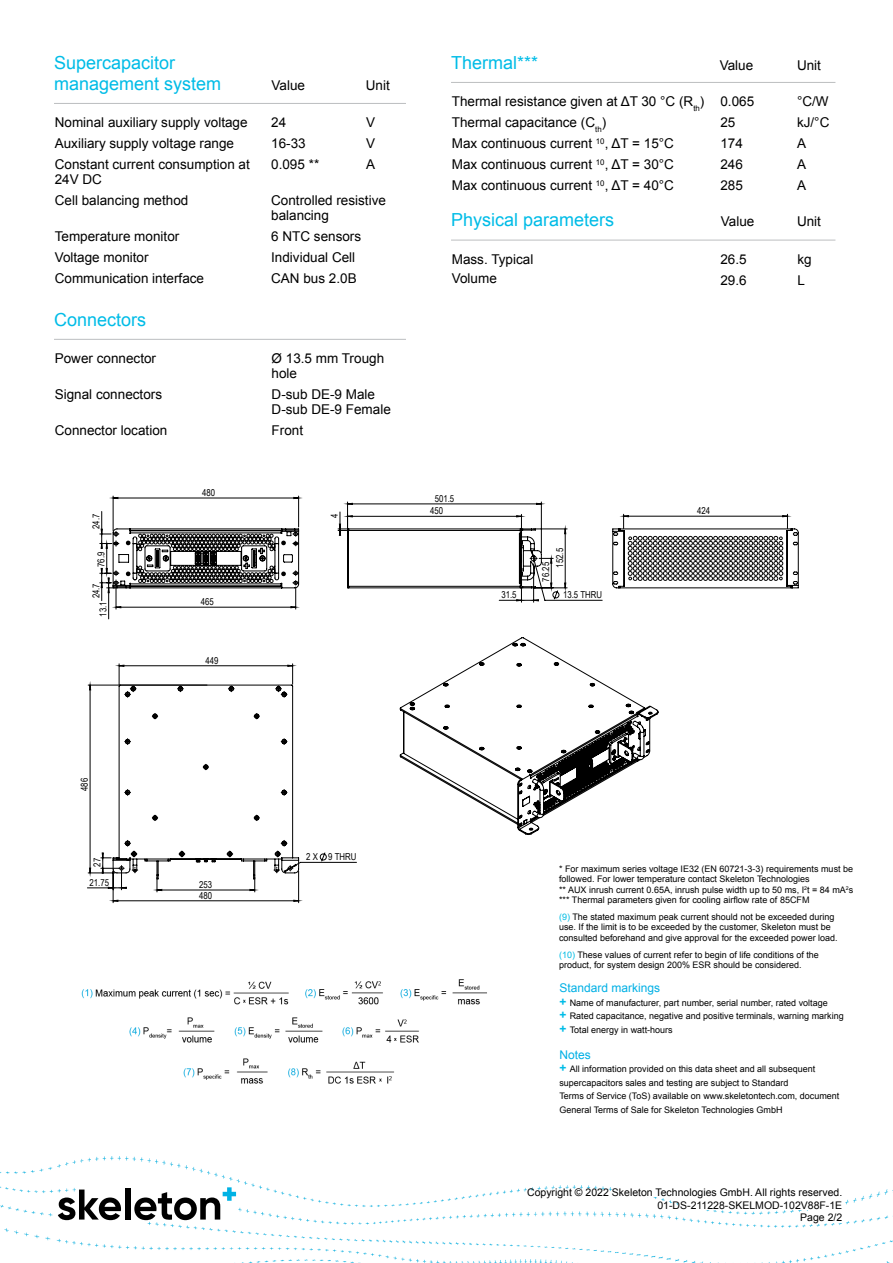
<style>
.page{position:relative;width:893px;height:1263px;background:#fff}
.page>*{position:absolute;margin:0;border:0;box-sizing:border-box;transform-origin:0 0}
.t1{font:18px/21.6px "Arial";color:#00bce7}
.t2{font:13.5px/21px "Arial";color:#000}
.t3{font:12px "Arial";color:#00b0e5}
.t4{font:10.5px/12.6px "Arial";color:#000;text-align:right}
.t5{font:9.6px "Arial Narrow";color:#000}
.t6{font:9px/10.5px "Arial";color:#000}
.s1{color:#00bce4}
.s2{font-weight:700;font-size:12px;color:#00bce7}
</style>
<div class="page">
<img style="left:0;top:1156px;width:893px;height:107px">
<svg style="left:49px;top:1182px;width:190px;height:44px"></svg>
<div style="left:615px;top:1188px;width:227px;height:9px;background:#fff"></div>
<div style="left:678px;top:1201px;width:164px;height:9px;background:#fff"></div>
<div style="left:800px;top:1214px;width:42px;height:9px;background:#fff"></div>
<hr style="left:54px;top:103px;width:352px;height:1px;background:#bcbec0">
<hr style="left:451px;top:240px;width:384px;height:1px;background:#bcbec0">
<hr style="left:451px;top:82px;width:384px;height:1px;background:#bcbec0">
<svg style="left:87px;top:496px;width:701px;height:407px"></svg>
<svg style="left:157px;top:879px;width:376px;height:11px"></svg>
<svg style="left:348px;top:503px;width:193px;height:1px"></svg>
<svg style="left:108px;top:887px;width:18px;height:1px"></svg>
<svg style="left:113px;top:497px;width:186px;height:2px"></svg>
<svg style="left:90px;top:524px;width:251px;height:349px"></svg>
<svg style="left:624px;top:516px;width:163px;height:1px"></svg>
<svg style="left:113px;top:900px;width:186px;height:1px"></svg>
<svg style="left:348px;top:516px;width:173px;height:1px"></svg>
<svg style="left:113px;top:528px;width:686px;height:351px"></svg>
<hr style="left:54px;top:339px;width:352px;height:1px;background:#bcbec0">
<img style="left:81px;top:979px;width:406px;height:105px">
<h1 class="t1" style="left:54px;top:52px;width:169px">Supercapacitor management system</h1>
<h2 class="t2" style="left:55px;top:112px;width:197px">Nominal auxiliary supply voltage<br>Auxiliary supply voltage range<br>Constant current consumption at</h2>
<h2 class="t2" style="left:55px;top:169px;width:135px">24V DC<br>Cell balancing method</h2>
<h2 class="t2" style="left:55px;top:226px;width:151px">Temperature monitor<br>Voltage monitor<br>Communication interface</h2>
<h1 class="t1" style="left:54px;top:309px;width:94px">Connectors</h1>
<h2 class="t2" style="left:55px;top:348px;width:103px">Power connector</h2>
<h2 class="t2" style="left:55px;top:384px;width:109px">Signal connectors</h2>
<h2 class="t2" style="left:55px;top:420px;width:114px">Connector location</h2>
<p class="t5" style="left:89px;top:529px;width:17px;rotate:-90deg">24.7</p>
<p class="t5" style="left:94px;top:567px;width:17px;rotate:-90deg">76.9</p>
<p class="t5" style="left:89px;top:598px;width:17px;rotate:-90deg">24.7</p>
<p class="t5" style="left:96px;top:617px;width:17px;rotate:-90deg">13.1</p>
<p class="t5" style="left:202px;top:485px;width:15px">480</p>
<p class="t5" style="left:201px;top:595px;width:15px">465</p>
<p class="t5" style="left:205px;top:653px;width:15px">449</p>
<h2 class="t2" style="left:272px;top:75px;width:35px">Value</h2>
<h2 class="t2" style="left:366px;top:75px;width:26px">Unit</h2>
<h2 class="t2" style="left:271px;top:112px;width:50px">24<br>16-33<br>0.095 **</h2>
<h2 class="t2" style="left:271px;top:193px;width:116px;line-height:15px">Controlled resistive balancing</h2>
<h2 class="t2" style="left:271px;top:226px;width:92px">6 NTC sensors<br>Individual Cell<br>CAN bus 2.0B</h2>
<h2 class="t2" style="left:366px;top:112px;width:11px;text-align:justify">V V A</h2>
<h2 class="t2" style="left:272px;top:351px;width:114px;line-height:15px">Ø 13.5 mm Trough hole</h2>
<h2 class="t2" style="left:272px;top:387px;width:121px;line-height:15px">D-sub DE-9 Male<br>D-sub DE-9 Female</h2>
<h2 class="t2" style="left:272px;top:420px;width:33px">Front</h2>
<p class="t5" style="left:327px;top:518px;width:6px;rotate:-90deg">4</p>
<h1 class="t1" style="left:451px;top:52px;width:89px">Thermal***</h1>
<h2 class="t2" style="left:720px;top:55px;width:35px">Value</h2>
<h2 class="t2" style="left:452px;top:91px;width:254px">Thermal resistance given at ΔT 30 °C (R<sub>th</sub>)<br>Thermal capacitance (C<sub>th</sub>)<br>Max continuous current <sup>10</sup>, ΔT = 15°C<br>Max continuous current <sup>10</sup>, ΔT = 30°C<br>Max continuous current <sup>10</sup>, ΔT = 40°C</h2>
<h2 class="t2" style="left:720px;top:91px;width:35px">0.065<br>25<br>174<br>246<br>285</h2>
<h1 class="t1" style="left:451px;top:209px;width:165px">Physical parameters</h1>
<h2 class="t2" style="left:721px;top:211px;width:35px">Value</h2>
<h2 class="t2" style="left:452px;top:250px;width:83px;line-height:19.5px">Mass. Typical<br>Volume</h2>
<h2 class="t2" style="left:720px;top:249px;width:28px">26.5<br>29.6</h2>
<p class="t5" style="left:435px;top:491px;width:21px">501.5</p>
<p class="t5" style="left:430px;top:504px;width:15px">450</p>
<p class="t5" style="left:553px;top:568px;width:21px;rotate:-90deg">152.5</p>
<p class="t5" style="left:539px;top:582px;width:21px;rotate:-90deg">76.25</p>
<p class="t5" style="left:501px;top:588px;width:17px">31.5</p>
<p class="t5" style="left:563px;top:588px;width:41px">13.5 THRU</p>
<p class="t5" style="left:697px;top:504px;width:15px">424</p>
<h2 class="t2" style="left:797px;top:55px;width:26px">Unit</h2>
<h2 class="t2" style="left:797px;top:91px;width:34px">°C/W kJ/°C<br>A<br>A<br>A</h2>
<h2 class="t2" style="left:797px;top:211px;width:26px">Unit</h2>
<h2 class="t2" style="left:797px;top:249px;width:16px">kg<br>L</h2>
<p class="t5" style="left:78px;top:791px;width:15px;rotate:-90deg">486</p>
<p class="t5" style="left:90px;top:867px;width:10px;rotate:-90deg">27</p>
<p class="t5" style="left:90px;top:875px;width:21px">21.75</p>
<p class="t5" style="left:199px;top:877px;width:15px">253</p>
<p class="t5" style="left:199px;top:888px;width:15px">480</p>
<p class="t5" style="left:306px;top:850px;width:52px">2 X 9 THRU</p>
<p class="t6" style="left:559px;top:864px;width:296px">* For maximum series voltage IE32 (EN 60721-3-3) requirements must be followed. For lower temperature contact Skeleton Technologies<br>** AUX inrush current 0.65A, inrush pulse width up to 50 ms, I<sup>2</sup>t = 84 mA<sup>2</sup>s *** Thermal parameters given for cooling airflow rate of 85CFM</p>
<p class="t6" style="left:559px;top:911px;width:280px"><span class="s1">(9)</span> The stated maximum peak current should not be exceeded during use. If the limit is to be exceeded by the customer, Skeleton must be consulted beforehand and give approval for the exceeded power load.</p>
<p class="t6" style="left:559px;top:949px;width:261px"><span class="s1">(10)</span> These values of current refer to begin of life conditions of the product, for system design 200% ESR should be considered.</p>
<h3 class="t3" style="left:559px;top:980px;width:102px">Standard markings</h3>
<p class="t6" style="left:559px;top:996px;width:286px;line-height:13.5px"><span class="s2">+</span> Name of manufacturer, part number, serial number, rated voltage<br><span class="s2">+</span> Rated capacitance, negative and positive terminals, warning marking <span class="s2">+</span> Total energy in watt-hours</p>
<h3 class="t3" style="left:559px;top:1047px;width:33px">Notes</h3>
<p class="t6" style="left:559px;top:1063px;width:282px;line-height:13.5px"><span class="s2">+</span> All information provided on this data sheet and all subsequent supercapacitors sales and testing are subject to Standard<br>Terms of Service (ToS) available on www.skeletontech.com, document General Terms of Sale for Skeleton Technologies GmbH</p>
<p class="t4" style="left:527px;top:1186px;width:317px">Copyright © 2022 Skeleton Technologies GmbH. All rights reserved.<br>01-DS-211228-SKELMOD-102V88F-1E<br>Page 2/2</p>
</div>
